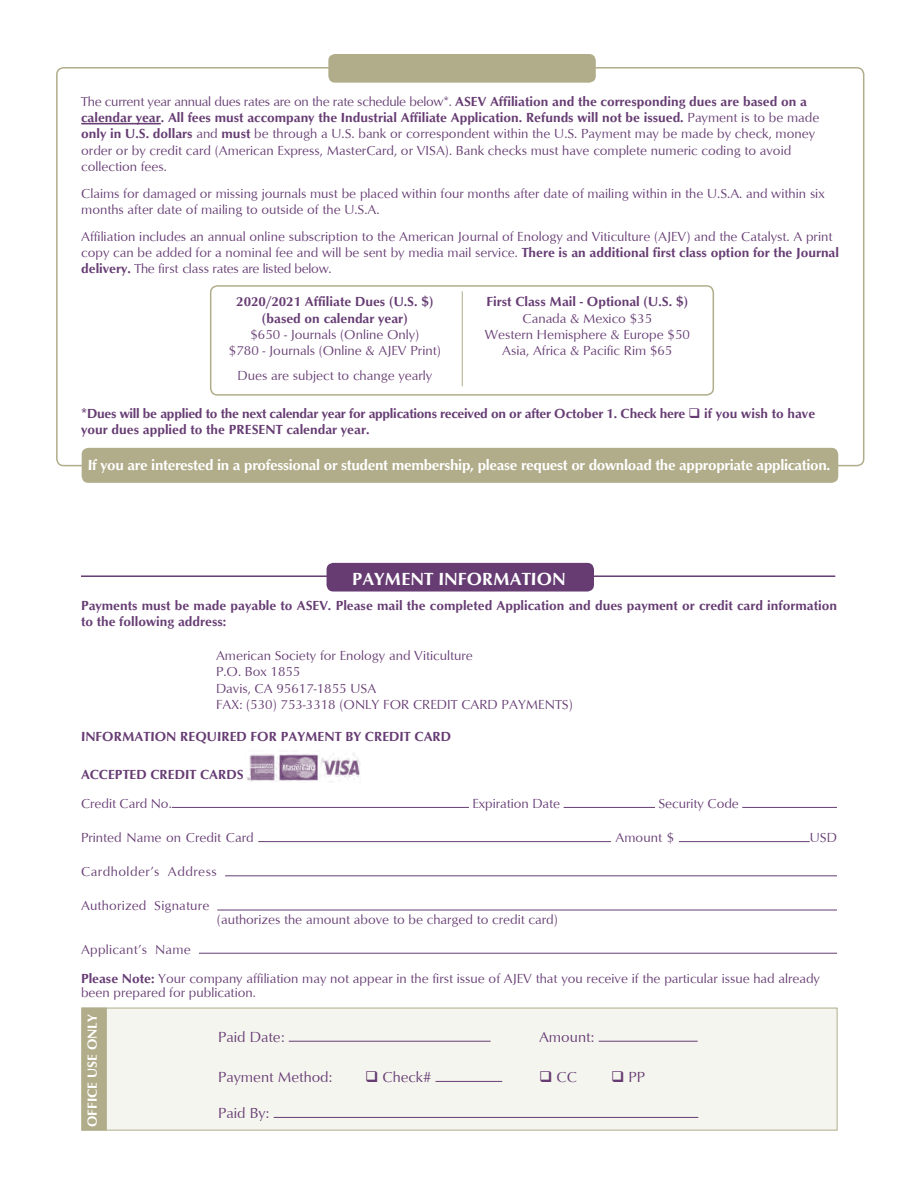
<style>
.page{position:relative;width:918px;height:1188px;background:#fff}
.page>*{position:absolute;margin:0;border:0;box-sizing:border-box;transform-origin:0 0}
.t1{font:700 18px "Optimum";color:#fff}
.t2{font:700 15px "Optimum";letter-spacing:-.02em;color:#fff}
.t3{font:15px "Optimum";color:#663c73}
.Small{font:13.5px/16.2px "Optimum";color:#663c73}
.Small-2{font:700 13.5px/16.2px "Optimum";color:#663c73}
.Small-3{font:700 13.5px/16.2px "Optimum";letter-spacing:-.02em;color:#663c73}
.Small-4{font:13.5px "Optimum";letter-spacing:.035em;color:#663c73}
.Small-5{font:13.5px "Optimum";letter-spacing:.02em;color:#663c73}
.t4{font:700 13.5px "Optimum";color:#fff}
.s1{font-weight:700}
</style>
<div class="page">
<hr style="left:81px;top:123px;width:80px;height:1px;background:#663c73">
<div style="left:328px;top:54px;width:268px;height:29px;background:#b1ad8a;border-radius:7px"></div>
<div style="left:82px;top:448px;width:756px;height:35px;background:#b1ad8a;border-radius:7px"></div>
<hr style="left:81px;top:575px;width:754px;height:2px;background:#663c73">
<div style="left:327px;top:563px;width:267px;height:29px;background:#663c73;border-radius:7px"></div>
<div style="left:210px;top:285px;width:504px;height:111px;border:2px solid #b1ad8a;border-radius:7px"></div>
<div style="left:81px;top:1008px;width:756px;height:123px;background:#f5f5ef;border:1px solid #b1ad8a"></div>
<hr style="left:289px;top:1041px;width:202px;height:1px;background:#663c73">
<hr style="left:599px;top:1041px;width:99px;height:1px;background:#663c73">
<hr style="left:436px;top:1081px;width:66px;height:1px;background:#663c73">
<hr style="left:274px;top:1117px;width:424px;height:1px;background:#663c73">
<div style="left:81px;top:1008px;width:26px;height:123px;background:#b1ad8a;border:2px solid #b1ad8a"></div>
<hr style="left:462px;top:291px;width:1px;height:95px;background:#b1ad8a">
<hr style="left:172px;top:807px;width:297px;height:1px;background:#663c73">
<hr style="left:564px;top:807px;width:91px;height:1px;background:#663c73">
<hr style="left:742px;top:807px;width:95px;height:1px;background:#663c73">
<hr style="left:258px;top:841px;width:353px;height:1px;background:#663c73">
<hr style="left:679px;top:841px;width:131px;height:1px;background:#663c73">
<hr style="left:225px;top:875px;width:612px;height:1px;background:#663c73">
<hr style="left:217px;top:910px;width:620px;height:1px;background:#663c73">
<hr style="left:199px;top:953px;width:638px;height:1px;background:#663c73">
<img style="left:246px;top:753px;width:115px;height:30px">
<p class="Small" style="left:81px;top:93px;width:740px">The current year annual dues rates are on the rate schedule below*. <span class="s1">ASEV Affiliation and the corresponding dues are based on a calendar year. All fees must accompany the Industrial Affiliate Application. Refunds will not be issued.</span> Payment is to be made <span class="s1">only in U.S. dollars</span> and <span class="s1">must</span> be through a U.S. bank or correspondent within the U.S. Payment may be made by check, money order or by credit card (American Express, MasterCard, or VISA). Bank checks must have complete numeric coding to avoid collection fees.</p>
<p class="Small" style="left:81px;top:185px;width:745px">Claims for damaged or missing journals must be placed within four months after date of mailing within in the U.S.A. and within six months after date of mailing to outside of the U.S.A.</p>
<p class="Small" style="left:81px;top:228px;width:759px">Affiliation includes an annual online subscription to the American Journal of Enology and Viticulture (AJEV) and the Catalyst. A print copy can be added for a nominal fee and will be sent by media mail service. <span class="s1">There is an additional first class option for the Journal delivery.</span> The first class rates are listed below.</p>
<p class="Small-2" style="left:236px;top:294px;width:199px;text-align:center">2020/2021 Affiliate Dues (U.S. $) (based on calendar year)</p>
<p class="Small" style="left:250px;top:326px;width:170px">$650 - Journals (Online Only)</p>
<p class="Small" style="left:229px;top:342px;width:213px">$780 - Journals (Online &amp; AJEV Print)</p>
<p class="Small" style="left:237px;top:367px;width:196px">Dues are subject to change yearly</p>
<p class="Small-2" style="left:487px;top:294px;width:203px">First Class Mail - Optional (U.S. $)</p>
<p class="Small" style="left:523px;top:310px;width:131px">Canada &amp; Mexico $35</p>
<p class="Small" style="left:485px;top:326px;width:207px">Western Hemisphere &amp; Europe $50</p>
<p class="Small" style="left:502px;top:342px;width:172px">Asia, Africa &amp; Pacific Rim $65</p>
<p class="Small-3" style="left:81px;top:405px;width:735px">*Dues will be applied to the next calendar year for applications received on or after October 1. Check here ❑ if you wish to have your dues applied to the PRESENT calendar year.</p>
<p class="t2" style="left:88px;top:456px;width:744px">If you are interested in a professional or student membership, please request or download the appropriate application.</p>
<p class="t1" style="left:352px;top:568px;width:215px">PAYMENT INFORMATION</p>
<p class="Small-2" style="left:81px;top:597px;width:758px">Payments must be made payable to ASEV. Please mail the completed Application and dues payment or credit card information to the following address:</p>
<p class="Small" style="left:216px;top:647px;width:258px">American Society for Enology and Viticulture</p>
<p class="Small" style="left:216px;top:664px;width:86px">P.O. Box 1855</p>
<p class="Small" style="left:216px;top:680px;width:162px">Davis, CA 95617-1855 USA</p>
<p class="Small" style="left:216px;top:696px;width:358px">FAX: (530) 753-3318 (ONLY FOR CREDIT CARD PAYMENTS)</p>
<p class="Small-2" style="left:81px;top:728px;width:372px">INFORMATION REQUIRED FOR PAYMENT BY CREDIT CARD</p>
<p class="Small-2" style="left:81px;top:766px;width:164px">ACCEPTED CREDIT CARDS</p>
<p class="Small" style="left:81px;top:795px;width:92px">Credit Card No.</p>
<p class="Small" style="left:472px;top:795px;width:89px">Expiration Date</p>
<p class="Small" style="left:658px;top:795px;width:82px">Security Code</p>
<p class="Small" style="left:81px;top:829px;width:174px">Printed Name on Credit Card</p>
<p class="Small" style="left:616px;top:829px;width:60px">Amount $</p>
<p class="Small" style="left:810px;top:829px;width:29px">USD</p>
<p class="Small-4" style="left:81px;top:864px;width:137px">Cardholder’s Address</p>
<p class="Small" style="left:81px;top:898px;width:130px">Authorized Signature</p>
<p class="Small-5" style="left:81px;top:941px;width:111px">Applicant’s Name</p>
<p class="Small" style="left:81px;top:972px;width:741px;line-height:13.5px"><span class="s1">Please Note:</span> Your company affiliation may not appear in the first issue of AJEV that you receive if the particular issue had already been prepared for publication.</p>
<p class="Small" style="left:217px;top:912px;width:342px">(authorizes the amount above to be charged to credit card)</p>
<p class="t4" style="left:84px;top:1127px;width:114px;rotate:-90deg">OFFICE USE ONLY</p>
<p class="t3" style="left:218px;top:1028px;width:68px">Paid Date:</p>
<p class="t3" style="left:539px;top:1028px;width:57px">Amount:</p>
<p class="t3" style="left:218px;top:1068px;width:116px">Payment Method:</p>
<p class="t3" style="left:365px;top:1068px;width:68px">❑ Check#</p>
<p class="t3" style="left:539px;top:1068px;width:39px">❑ CC</p>
<p class="t3" style="left:611px;top:1068px;width:36px">❑ PP</p>
<p class="t3" style="left:218px;top:1104px;width:53px">Paid By:</p>
</div>
